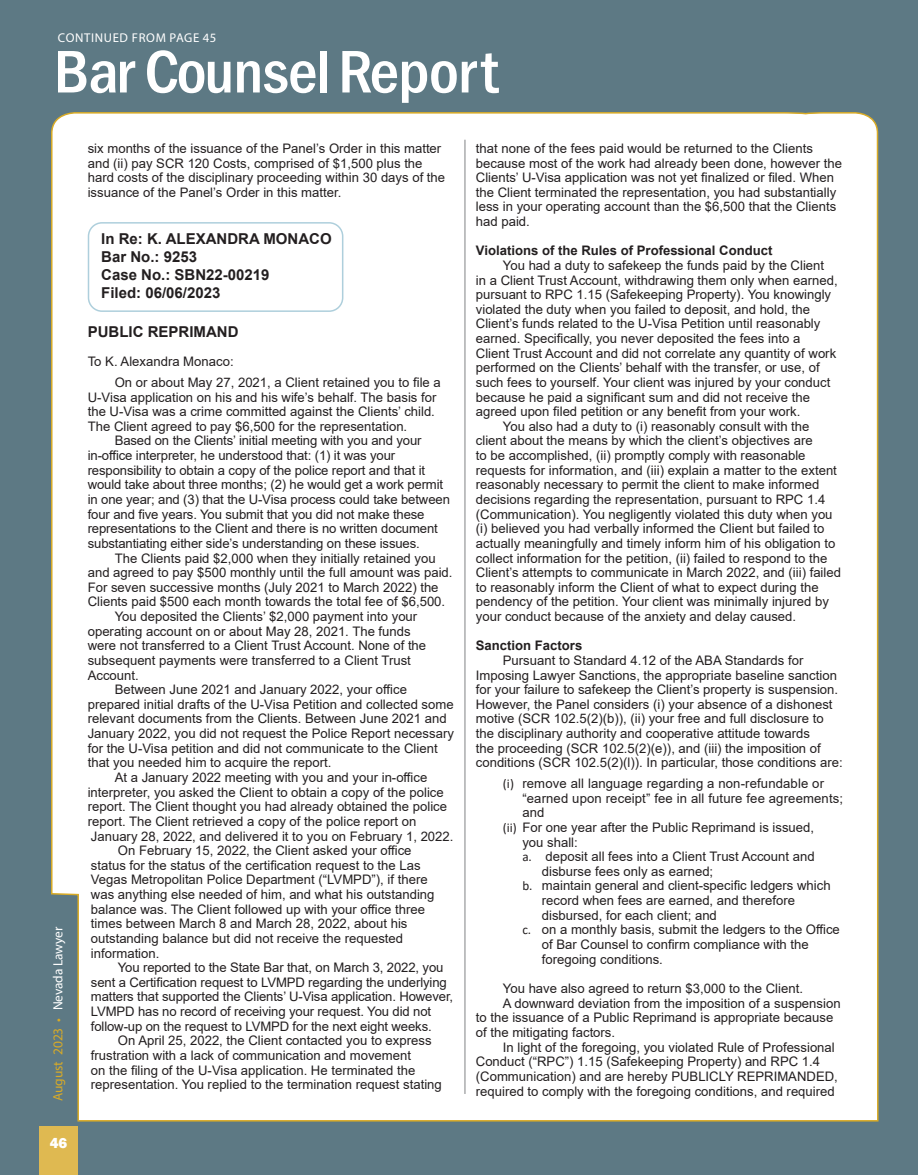
<style>
.page{position:relative;width:918px;height:1175px;background:#fff}
.page>*{position:absolute;margin:0;border:0;box-sizing:border-box;transform-origin:0 0}
.t1{font:500 condensed 62.1px "Franklin Gothic";letter-spacing:-.02em;color:#fff;scale:1.06 1}
.t2{font:700 15px "Arial";color:#231f20}
.t3{font:800 15px "Franklin Gothic";color:#fff}
.t4{font:13.35px "Myriad Pro";letter-spacing:-.01em;color:#fff}
.t5{font:13.2px/14.7px "Arial";color:#231f20}
.t6{font:700 13.2px "Arial";color:#231f20}
.t7{font:12.75px "Myriad Pro";letter-spacing:.05em;color:#fff}
.s1{font-size:13.5px;color:#d9ab26}
.s2{color:#d9ab26}
.s3{font-family:"Calibri"}
</style>
<div class="page">
<div style="left:0;top:0;width:918px;height:1174px;background:#5d7984"></div>
<div style="left:51px;top:112px;width:828px;height:1010px;background:#fff"></div>
<div style="left:39px;top:1126px;width:39px;height:48px;background:#dfb951"></div>
<hr style="left:465px;top:140px;width:1px;height:954px;background:#808285">
<div style="left:88px;top:222px;width:255px;height:90px;border:2px solid #aecfdc;border-radius:14px"></div>
<p class="t7" style="left:58px;top:30px;width:160px">CONTINUED FROM PAGE 45</p>
<p class="t1" style="left:54px;top:31px;width:421px">Bar Counsel Report</p>
<p class="t4" style="left:50px;top:1101px;width:176px;rotate:-90deg"><span class="s1">August 2023</span> <span class="s2">•</span> Nevada Lawyer</p>
<p class="t3" style="left:50px;top:1132px;width:19px">46</p>
<p class="t5" style="left:88px;top:141px;width:359px">six months of the issuance of the Panel’s Order in this matter and (ii) pay SCR 120 Costs, comprised of $1,500 plus the hard costs of the disciplinary proceeding within 30 days of the issuance of the Panel’s Order in this matter.</p>
<p class="t2" style="left:101px;top:228px;width:232px">In Re: K. ALEXANDRA MONACO</p>
<p class="t2" style="left:101px;top:246px;width:97px">Bar No.: 9253</p>
<p class="t2" style="left:101px;top:264px;width:170px">Case No.: SBN22-00219</p>
<p class="t2" style="left:101px;top:282px;width:121px">Filed: 06/06/2023</p>
<p class="t2" style="left:88px;top:321px;width:152px">PUBLIC REPRIMAND</p>
<p class="t5" style="left:88px;top:354px;width:147px">To K. Alexandra Monaco:</p>
<p class="t5" style="left:88px;top:375px;width:355px;text-indent:27px">On or about May 27, 2021, a Client retained you to file a U-Visa application on his and his wife’s behalf. The basis for the U-Visa was a crime committed against the Clients’ child.<br>The Client agreed to pay $6,500 for the representation.</p>
<p class="t5" style="left:88px;top:433px;width:364px;text-indent:27px">Based on the Clients’ initial meeting with you and your in-office interpreter, he understood that: (1) it was your responsibility to obtain a copy of the police report and that it would take about three months; (2) he would get a work permit in one year; and (3) that the U-Visa process could take between four and five years. You submit that you did not make these representations to the Client and there is no written document substantiating either side’s understanding on these issues.</p>
<p class="t5" style="left:88px;top:550px;width:366px;text-indent:27px">The Clients paid $2,000 when they initially retained you and agreed to pay $500 monthly until the full amount was paid.<br>For seven successive months (July 2021 to March 2022) the Clients paid $500 each month towards the total fee of $6,500.</p>
<p class="t5" style="left:88px;top:609px;width:340px;text-indent:27px">You deposited the Clients’ $2,000 payment into your operating account on or about May 28, 2021. The funds were not transferred to a Client Trust Account. None of the subsequent payments were transferred to a Client Trust Account.</p>
<p class="t5" style="left:88px;top:682px;width:368px;text-indent:27px">Between June 2021 and January 2022, your office prepared initial drafts of the U-Visa Petition and collected some relevant documents from the Clients. Between June 2021 and January 2022, you did not request the Police Report necessary for the U-Visa petition and did not communicate to the Client that you needed him to acquire the report.</p>
<p class="t5" style="left:88px;top:770px;width:367px;text-indent:27px">At a January 2022 meeting with you and your in-office interpreter, you asked the Client to obtain a copy of the police report. The Client thought you had already obtained the police report. The Client retrieved a copy of the police report on January 28, 2022, and delivered it to you on February 1, 2022.</p>
<p class="t5" style="left:91px;top:843px;width:345px;text-indent:27px">On February 15, 2022, the Client asked your office status for the status of the certification request to the Las Vegas Metropolitan Police Department (“LVMPD”), if there was anything else needed of him, and what his outstanding balance was. The Client followed up with your office three times between March 8 and March 28, 2022, about his outstanding balance but did not receive the requested information.</p>
<p class="t5" style="left:91px;top:960px;width:364px;text-indent:27px">You reported to the State Bar that, on March 3, 2022, you sent a Certification request to LVMPD regarding the underlying matters that supported the Clients’ U-Visa application. However, LVMPD has no record of receiving your request. You did not follow-up on the request to LVMPD for the next eight weeks.</p>
<p class="t5" style="left:91px;top:1033px;width:352px;text-indent:27px">On April 25, 2022, the Client contacted you to express frustration with a lack of communication and movement<br>on the filing of the U-Visa application. He terminated the representation. You replied to the termination request stating</p>
<p class="t5" style="left:476px;top:141px;width:368px">that none of the fees paid would be returned to the Clients because most of the work had already been done, however the Clients’ U-Visa application was not yet finalized or filed. When the Client terminated the representation, you had substantially less in your operating account than the $6,500 that the Clients had paid.</p>
<p class="t6" style="left:476px;top:241px;width:298px">Violations of the Rules of Professional Conduct</p>
<p class="t5" style="left:476px;top:258px;width:363px;text-indent:27px">You had a duty to safekeep the funds paid by the Client<br>in a Client Trust Account, withdrawing them only when earned, pursuant to RPC 1.15 (Safekeeping Property). You knowingly violated the duty when you failed to deposit, and hold, the Client’s funds related to the U-Visa Petition until reasonably earned. Specifically, you never deposited the fees into a<br>Client Trust Account and did not correlate any quantity of work performed on the Clients’ behalf with the transfer, or use, of such fees to yourself. Your client was injured by your conduct because he paid a significant sum and did not receive the agreed upon filed petition or any benefit from your work.</p>
<p class="t5" style="left:476px;top:419px;width:367px;text-indent:27px">You also had a duty to (i) reasonably consult with the client about the means by which the client’s objectives are<br>to be accomplished, (ii) promptly comply with reasonable requests for information, and (iii) explain a matter to the extent reasonably necessary to permit the client to make informed decisions regarding the representation, pursuant to RPC 1.4 (Communication). You negligently violated this duty when you (i) believed you had verbally informed the Client but failed to actually meaningfully and timely inform him of his obligation to collect information for the petition, (ii) failed to respond to the Client’s attempts to communicate in March 2022, and (iii) failed to reasonably inform the Client of what to expect during the pendency of the petition. Your client was minimally injured by your conduct because of the anxiety and delay caused.</p>
<p class="t6" style="left:476px;top:636px;width:108px">Sanction Factors</p>
<p class="t5" style="left:476px;top:653px;width:368px;text-indent:27px">Pursuant to Standard 4.12 of the ABA Standards for Imposing Lawyer Sanctions, the appropriate baseline sanction for your failure to safekeep the Client’s property is suspension.<br>However, the Panel considers (i) your absence of a dishonest motive (SCR 102.5(2)(b)), (ii) your free and full disclosure to the disciplinary authority and cooperative attitude towards<br>the proceeding (SCR 102.5(2)(e)), and (iii) the imposition of conditions (SCR 102.5(2)(l)). In particular, those conditions are:</p>
<p class="t5" style="left:522px;top:776px;width:322px;text-indent:-20px"><span class="s3">(i)</span> remove all language regarding a non-refundable or “earned upon receipt” fee in all future fee agreements; and</p>
<p class="t5" style="left:522px;top:819px;width:293px;text-indent:-20px"><span class="s3">(ii)</span> For one year after the Public Reprimand is issued, you shall:</p>
<p class="t5" style="left:542px;top:849px;width:274px;text-indent:-20px"><span class="s3">a.</span> deposit all fees into a Client Trust Account and disburse fees only as earned;</p>
<p class="t5" style="left:542px;top:878px;width:290px;text-indent:-20px"><span class="s3">b.</span> maintain general and client-specific ledgers which record when fees are earned, and therefore disbursed, for each client; and</p>
<p class="t5" style="left:542px;top:922px;width:300px;text-indent:-20px"><span class="s3">c.</span> on a monthly basis, submit the ledgers to the Office of Bar Counsel to confirm compliance with the foregoing conditions.</p>
<p class="t5" style="left:503px;top:981px;width:302px">You have also agreed to return $3,000 to the Client.</p>
<p class="t5" style="left:476px;top:995px;width:366px;text-indent:27px">A downward deviation from the imposition of a suspension to the issuance of a Public Reprimand is appropriate because of the mitigating factors.</p>
<p class="t5" style="left:476px;top:1039px;width:364px;text-indent:27px">In light of the foregoing, you violated Rule of Professional Conduct (“RPC”) 1.15 (Safekeeping Property) and RPC 1.4 (Communication) and are hereby PUBLICLY REPRIMANDED, required to comply with the foregoing conditions, and required</p>
</div>
